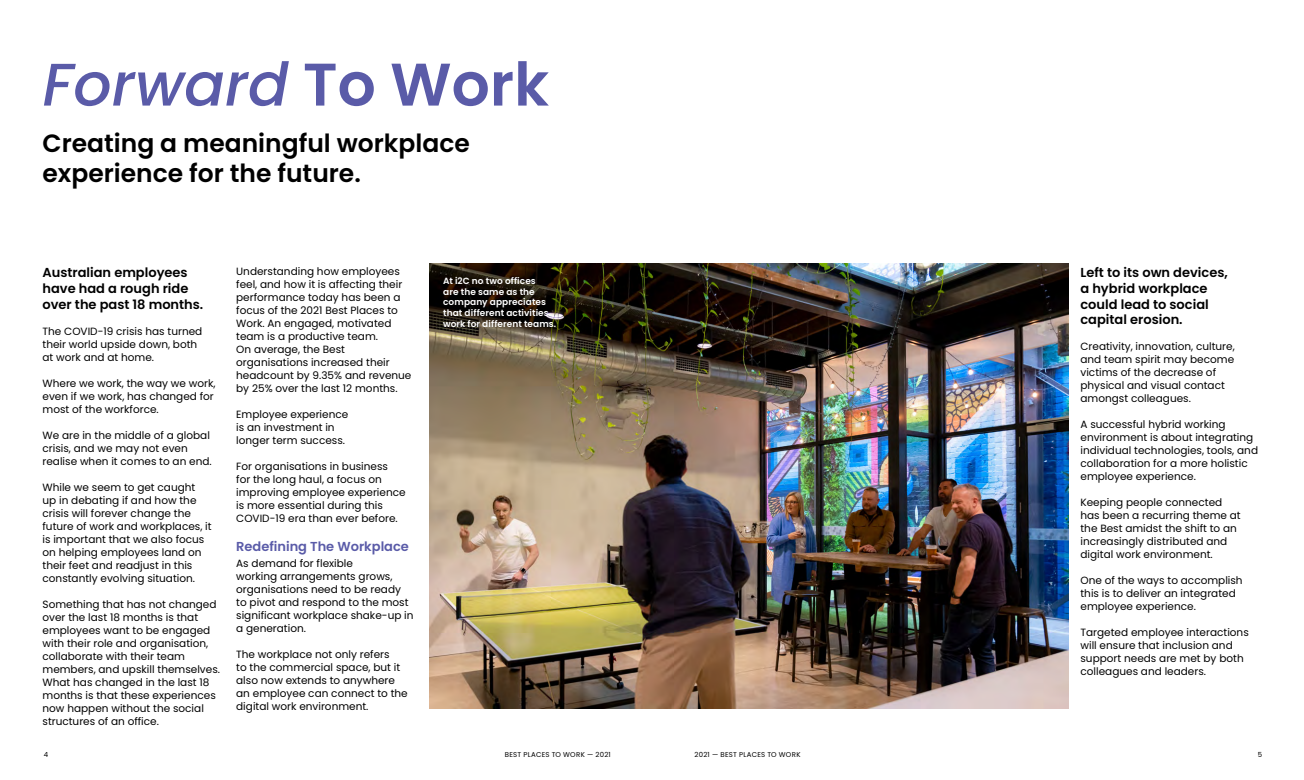
<style>
.page{position:relative;width:1304px;height:780px;background:#fff}
.page>*{position:absolute;margin:0;border:0;box-sizing:border-box;transform-origin:0 0}
.t1{font:italic 500 60px "Poppins";color:#5a5ba8}
.t2{font:600 25px/30px "Poppins";color:#000}
.t3{font:600 13px/15.6px "Poppins";color:#000}
.t4{font:600 13px "Poppins";color:#5a5ba8}
.t5{font:10.5px/13px "Poppins";color:#000}
.t6{font:600 9px/10.8px "Poppins";letter-spacing:.01em;color:#fff}
.t7{font:7px "Poppins";letter-spacing:.03em;color:#000}
.s1{font-weight:600;font-style:normal}
</style>
<div class="page">
<img style="left:430px;top:264px;width:638px;height:444px">
<h1 class="t1" style="left:43px;top:50px;width:508px">Forward <span class="s1">To Work</span></h1>
<h2 class="t2" style="left:43px;top:128px;width:429px">Creating a meaningful workplace experience for the future.</h2>
<p class="t3" style="left:43px;top:265px;width:162px">Australian employees have had a rough ride over the past 18 months.</p>
<p class="t5" style="left:43px;top:324px;width:161px">The COVID-19 crisis has turned their world upside down, both at work and at home.</p>
<p class="t5" style="left:43px;top:376px;width:175px">Where we work, the way we work, even if we work, has changed for most of the workforce.</p>
<p class="t5" style="left:43px;top:428px;width:171px">We are in the middle of a global crisis, and we may not even realise when it comes to an end.</p>
<p class="t5" style="left:43px;top:480px;width:171px">While we seem to get caught up in debating if and how the crisis will forever change the future of work and workplaces, it is important that we also focus on helping employees land on their feet and readjust in this constantly evolving situation.</p>
<p class="t5" style="left:43px;top:597px;width:179px">Something that has not changed over the last 18 months is that employees want to be engaged with their role and organisation, collaborate with their team members, and upskill themselves.<br>What has changed in the last 18 months is that these experiences now happen without the social structures of an office.</p>
<p class="t5" style="left:236px;top:264px;width:177px">Understanding how employees feel, and how it is affecting their performance today has been a focus of the 2021 Best Places to<br>Work. An engaged, motivated team is a productive team.<br>On average, the Best organisations increased their headcount by 9.35% and revenue by 25% over the last 12 months.</p>
<p class="t5" style="left:236px;top:407px;width:114px">Employee experience is an investment in longer term success.</p>
<p class="t5" style="left:236px;top:459px;width:171px">For organisations in business<br>for the long haul, a focus on improving employee experience is more essential during this<br>COVID-19 era than ever before.</p>
<p class="t4" style="left:236px;top:539px;width:174px">Redefining The Workplace</p>
<p class="t5" style="left:236px;top:557px;width:179px">As demand for flexible<br>working arrangements grows, organisations need to be ready to pivot and respond to the most significant workplace shake-up in a generation.</p>
<p class="t5" style="left:236px;top:648px;width:173px">The workplace not only refers<br>to the commercial space, but it also now extends to anywhere an employee can connect to the digital work environment.</p>
<p class="t6" style="left:443px;top:275px;width:115px">At i2C no two offices<br>are the same as the company appreciates that different activities work for different teams.</p>
<p class="t3" style="left:1080px;top:265px;width:149px">Left to its own devices, a hybrid workplace could lead to social capital erosion.</p>
<p class="t5" style="left:1080px;top:340px;width:156px">Creativity, innovation, culture, and team spirit may become victims of the decrease of physical and visual contact amongst colleagues.</p>
<p class="t5" style="left:1080px;top:418px;width:179px">A successful hybrid working environment is about integrating individual technologies, tools, and collaboration for a more holistic employee experience.</p>
<p class="t5" style="left:1080px;top:496px;width:162px">Keeping people connected has been a recurring theme at the Best amidst the shift to an increasingly distributed and digital work environment.</p>
<p class="t5" style="left:1080px;top:574px;width:164px">One of the ways to accomplish this is to deliver an integrated employee experience.</p>
<p class="t5" style="left:1080px;top:626px;width:170px">Targeted employee interactions will ensure that inclusion and support needs are met by both colleagues and leaders.</p>
<p class="t7" style="left:44px;top:751px;width:6px">4</p>
<p class="t7" style="left:505px;top:751px;width:108px">BEST PLACES TO WORK — 2021</p>
<p class="t7" style="left:694px;top:751px;width:108px">2021 — BEST PLACES TO WORK</p>
<p class="t7" style="left:1258px;top:751px;width:6px">5</p>
</div>
